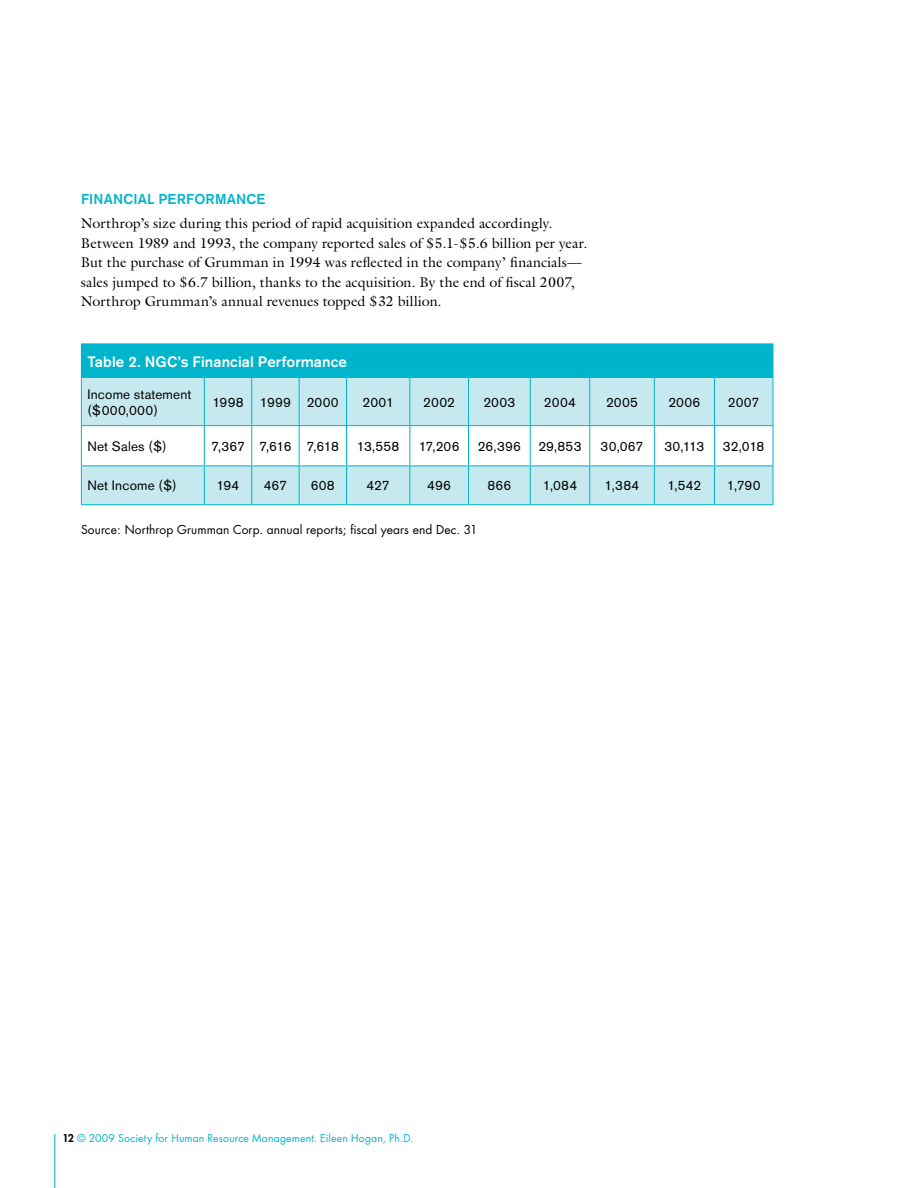
<style>
.page{position:relative;width:918px;height:1188px;background:#fff}
.page>*{position:absolute;margin:0;border:0;box-sizing:border-box;transform-origin:0 0}
.t1{font:500 15px "Akzidenz Grotesk BE";letter-spacing:.01em;color:#fff}
.t2{font:14.25px/19.5px "Galliard";letter-spacing:.005em;color:#000}
.t3{font:500 14.25px "Akzidenz Grotesk BE";letter-spacing:.015em;color:#00b4cb}
.t4{font:13.5px/16.2px "Akzidenz Grotesk BE";letter-spacing:.015em;color:#000}
.t5{font:13.5px "Akzidenz Grotesk BE";letter-spacing:-.03em;color:#000}
.t6{font:12px "Futura";letter-spacing:.01em;color:#000}
.t7{font:10.5px "Futura";letter-spacing:.015em;color:#00b4cb}
.s1{font-weight:800;color:#000}
</style>
<div class="page">
<hr style="left:54px;top:1134px;width:2px;height:54px;background:#00b4cb">
<div style="left:81px;top:344px;width:692px;height:34px;background:#00b4cb"></div>
<svg style="left:82px;top:378px;width:691px;height:126px;fill:#c6e9f0"></svg>
<hr style="left:773px;top:344px;width:1px;height:33px;background:#00b4cb">
<hr style="left:81px;top:378px;width:1px;height:47px;background:#00b4cb">
<hr style="left:204px;top:378px;width:1px;height:47px;background:#00b4cb">
<hr style="left:251px;top:378px;width:1px;height:47px;background:#00b4cb">
<hr style="left:299px;top:378px;width:1px;height:47px;background:#00b4cb">
<hr style="left:346px;top:378px;width:1px;height:47px;background:#00b4cb">
<hr style="left:409px;top:378px;width:1px;height:47px;background:#00b4cb">
<hr style="left:468px;top:378px;width:1px;height:47px;background:#00b4cb">
<hr style="left:530px;top:378px;width:1px;height:47px;background:#00b4cb">
<hr style="left:589px;top:378px;width:1px;height:47px;background:#00b4cb">
<hr style="left:654px;top:378px;width:1px;height:47px;background:#00b4cb">
<hr style="left:714px;top:378px;width:1px;height:47px;background:#00b4cb">
<hr style="left:773px;top:378px;width:1px;height:47px;background:#00b4cb">
<hr style="left:81px;top:425px;width:123px;height:1px;background:#00b4cb">
<hr style="left:81px;top:426px;width:1px;height:40px;background:#00b4cb">
<hr style="left:204px;top:425px;width:48px;height:1px;background:#00b4cb">
<hr style="left:204px;top:426px;width:1px;height:40px;background:#00b4cb">
<hr style="left:252px;top:425px;width:47px;height:1px;background:#00b4cb">
<hr style="left:251px;top:426px;width:1px;height:40px;background:#00b4cb">
<hr style="left:299px;top:425px;width:47px;height:1px;background:#00b4cb">
<hr style="left:299px;top:426px;width:1px;height:40px;background:#00b4cb">
<hr style="left:346px;top:425px;width:64px;height:1px;background:#00b4cb">
<hr style="left:346px;top:426px;width:1px;height:40px;background:#00b4cb">
<hr style="left:410px;top:425px;width:59px;height:1px;background:#00b4cb">
<hr style="left:409px;top:426px;width:1px;height:40px;background:#00b4cb">
<hr style="left:469px;top:425px;width:61px;height:1px;background:#00b4cb">
<hr style="left:468px;top:426px;width:1px;height:40px;background:#00b4cb">
<hr style="left:530px;top:425px;width:60px;height:1px;background:#00b4cb">
<hr style="left:530px;top:426px;width:1px;height:40px;background:#00b4cb">
<hr style="left:590px;top:425px;width:64px;height:1px;background:#00b4cb">
<hr style="left:589px;top:426px;width:1px;height:40px;background:#00b4cb">
<hr style="left:654px;top:425px;width:60px;height:1px;background:#00b4cb">
<hr style="left:654px;top:426px;width:1px;height:40px;background:#00b4cb">
<hr style="left:714px;top:425px;width:59px;height:1px;background:#00b4cb">
<hr style="left:714px;top:426px;width:1px;height:40px;background:#00b4cb">
<hr style="left:773px;top:426px;width:1px;height:40px;background:#00b4cb">
<hr style="left:81px;top:466px;width:123px;height:1px;background:#00b4cb">
<hr style="left:81px;top:466px;width:1px;height:38px;background:#00b4cb">
<hr style="left:204px;top:466px;width:48px;height:1px;background:#00b4cb">
<hr style="left:204px;top:466px;width:1px;height:38px;background:#00b4cb">
<hr style="left:252px;top:466px;width:47px;height:1px;background:#00b4cb">
<hr style="left:251px;top:466px;width:1px;height:38px;background:#00b4cb">
<hr style="left:299px;top:466px;width:47px;height:1px;background:#00b4cb">
<hr style="left:299px;top:466px;width:1px;height:38px;background:#00b4cb">
<hr style="left:346px;top:466px;width:64px;height:1px;background:#00b4cb">
<hr style="left:346px;top:466px;width:1px;height:38px;background:#00b4cb">
<hr style="left:410px;top:466px;width:59px;height:1px;background:#00b4cb">
<hr style="left:409px;top:466px;width:1px;height:38px;background:#00b4cb">
<hr style="left:469px;top:466px;width:61px;height:1px;background:#00b4cb">
<hr style="left:468px;top:466px;width:1px;height:38px;background:#00b4cb">
<hr style="left:530px;top:466px;width:60px;height:1px;background:#00b4cb">
<hr style="left:530px;top:466px;width:1px;height:38px;background:#00b4cb">
<hr style="left:590px;top:466px;width:64px;height:1px;background:#00b4cb">
<hr style="left:589px;top:466px;width:1px;height:38px;background:#00b4cb">
<hr style="left:654px;top:466px;width:60px;height:1px;background:#00b4cb">
<hr style="left:654px;top:466px;width:1px;height:38px;background:#00b4cb">
<hr style="left:714px;top:466px;width:59px;height:1px;background:#00b4cb">
<hr style="left:714px;top:466px;width:1px;height:38px;background:#00b4cb">
<hr style="left:773px;top:466px;width:1px;height:38px;background:#00b4cb">
<hr style="left:81px;top:504px;width:123px;height:1px;background:#00b4cb">
<hr style="left:204px;top:504px;width:48px;height:1px;background:#00b4cb">
<hr style="left:252px;top:504px;width:47px;height:1px;background:#00b4cb">
<hr style="left:299px;top:504px;width:47px;height:1px;background:#00b4cb">
<hr style="left:346px;top:504px;width:64px;height:1px;background:#00b4cb">
<hr style="left:410px;top:504px;width:59px;height:1px;background:#00b4cb">
<hr style="left:469px;top:504px;width:61px;height:1px;background:#00b4cb">
<hr style="left:530px;top:504px;width:60px;height:1px;background:#00b4cb">
<hr style="left:590px;top:504px;width:64px;height:1px;background:#00b4cb">
<hr style="left:654px;top:504px;width:60px;height:1px;background:#00b4cb">
<hr style="left:714px;top:504px;width:59px;height:1px;background:#00b4cb">
<p class="t3" style="left:81px;top:190px;width:186px">Financial Performance</p>
<p class="t2" style="left:81px;top:214px;width:508px">Northrop’s size during this period of rapid acquisition expanded accordingly.<br>Between 1989 and 1993, the company reported sales of $5.1-$5.6 billion per year.<br>But the purchase of Grumman in 1994 was reflected in the company’ financials— sales jumped to $6.7 billion, thanks to the acquisition. By the end of fiscal 2007, Northrop Grumman’s annual revenues topped $32 billion.</p>
<p class="t1" style="left:87px;top:352px;width:261px">Table 2. NGC’s Financial Performance</p>
<p class="t4" style="left:87px;top:386px;width:106px">Income statement ($000,000)</p>
<p class="t4" style="left:212px;top:394px;width:128px">1998 1999 2000</p>
<p class="t4" style="left:362px;top:394px;width:33px">2001</p>
<p class="t4" style="left:423px;top:394px;width:33px">2002</p>
<p class="t4" style="left:483px;top:394px;width:33px">2003</p>
<p class="t4" style="left:544px;top:394px;width:33px">2004</p>
<p class="t4" style="left:606px;top:394px;width:34px">2005</p>
<p class="t4" style="left:668px;top:394px;width:34px">2006</p>
<p class="t4" style="left:728px;top:394px;width:33px">2007</p>
<p class="t4" style="left:87px;top:438px;width:81px">Net Sales ($)</p>
<p class="t5" style="left:211px;top:438px;width:129px">7,367 7,616 7,618</p>
<p class="t4" style="left:357px;top:438px;width:44px">13,558</p>
<p class="t4" style="left:419px;top:438px;width:42px">17,206</p>
<p class="t4" style="left:478px;top:438px;width:45px">26,396</p>
<p class="t4" style="left:538px;top:438px;width:45px">29,853</p>
<p class="t4" style="left:601px;top:438px;width:44px">30,067</p>
<p class="t4" style="left:664px;top:438px;width:41px">30,113</p>
<p class="t4" style="left:723px;top:438px;width:43px">32,018</p>
<p class="t4" style="left:87px;top:478px;width:91px">Net Income ($)</p>
<p class="t4" style="left:216px;top:478px;width:25px">194</p>
<p class="t4" style="left:264px;top:478px;width:25px">467</p>
<p class="t4" style="left:311px;top:478px;width:26px">608</p>
<p class="t4" style="left:367px;top:478px;width:25px">427</p>
<p class="t4" style="left:427px;top:478px;width:25px">496</p>
<p class="t4" style="left:487px;top:478px;width:25px">866</p>
<p class="t4" style="left:543px;top:478px;width:36px">1,084</p>
<p class="t4" style="left:605px;top:478px;width:36px">1,384</p>
<p class="t4" style="left:667px;top:478px;width:36px">1,542</p>
<p class="t4" style="left:727px;top:478px;width:35px">1,790</p>
<p class="t6" style="left:81px;top:522px;width:398px">Source: Northrop Grumman Corp. annual reports; fiscal years end Dec. 31</p>
<p class="t7" style="left:62px;top:1132px;width:352px"><span class="s1">12</span> © 2009 Society for Human Resource Management. Eileen Hogan, Ph.D.</p>
</div>
